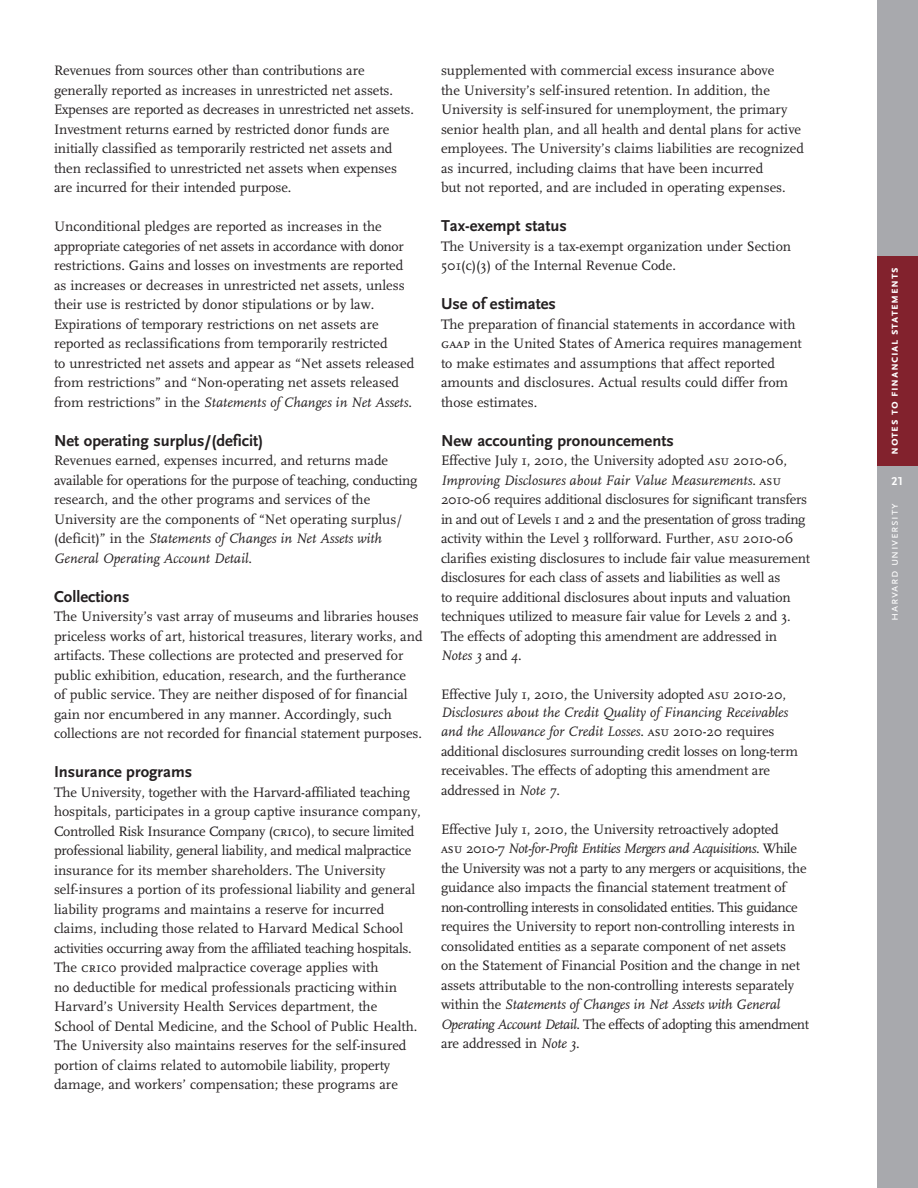
<style>
.page{position:relative;width:918px;height:1188px;background:#fff}
.page>*{position:absolute;margin:0;border:0;box-sizing:border-box;transform-origin:0 0}
.new_subhead3SM{font:700 16.5px "Scala Sans";color:#231f20}
.new_bodySM{font:14.25px/19.5px "Scala";color:#231f20}
.new_bodySM-2{font:italic 14.25px/17.1px "Scala";color:#231f20}
.t1{font:700 12px "Scala Sans Caps";letter-spacing:.05em;color:#fff}
.t2{font:12px "Scala Sans Caps";letter-spacing:.05em;color:#fff}
.t3{font:700 12px "Scala Sans Figures";color:#fff}
.s1{font-style:italic}
.s2{font-family:"Scala Caps"}
.s3{font-style:normal}
.s4{font-family:"Scala Caps";font-style:normal}
</style>
<div class="page">
<div style="left:878px;top:0;width:40px;height:1188px;background:#a8a9ad"></div>
<div style="left:878px;top:256px;width:40px;height:210px;background:#82222d"></div>
<p class="new_bodySM" style="left:54px;top:61px;width:361px">Revenues from sources other than contributions are generally reported as increases in unrestricted net assets.<br>Expenses are reported as decreases in unrestricted net assets.<br>Investment returns earned by restricted donor funds are initially classified as temporarily restricted net assets and then reclassified to unrestricted net assets when expenses are incurred for their intended purpose.</p>
<p class="new_bodySM" style="left:54px;top:217px;width:362px">Unconditional pledges are reported as increases in the appropriate categories of net assets in accordance with donor restrictions. Gains and losses on investments are reported as increases or decreases in unrestricted net assets, unless their use is restricted by donor stipulations or by law.<br>Expirations of temporary restrictions on net assets are reported as reclassifications from temporarily restricted<br>to unrestricted net assets and appear as “Net assets released from restrictions” and “Non-operating net assets released from restrictions” in the <span class="s1">Statements of Changes in Net Assets</span>.</p>
<p class="new_subhead3SM" style="left:54px;top:432px;width:211px">Net operating surplus/(deficit)</p>
<p class="new_bodySM" style="left:54px;top:451px;width:365px">Revenues earned, expenses incurred, and returns made available for operations for the purpose of teaching, conducting research, and the other programs and services of the University are the components of “Net operating surplus/ (deficit)” in the <span class="s1">Statements of Changes in Net Assets with General Operating Account Detail</span>.</p>
<p class="new_subhead3SM" style="left:54px;top:588px;width:77px">Collections</p>
<p class="new_bodySM" style="left:54px;top:607px;width:370px">The University’s vast array of museums and libraries houses priceless works of art, historical treasures, literary works, and artifacts. These collections are protected and preserved for public exhibition, education, research, and the furtherance<br>of public service. They are neither disposed of for financial gain nor encumbered in any manner. Accordingly, such collections are not recorded for financial statement purposes.</p>
<p class="new_subhead3SM" style="left:54px;top:763px;width:140px">Insurance programs</p>
<p class="new_bodySM" style="left:54px;top:783px;width:368px">The University, together with the Harvard-affiliated teaching hospitals, participates in a group captive insurance company, Controlled Risk Insurance Company (<span class="s2">crico</span>), to secure limited professional liability, general liability, and medical malpractice insurance for its member shareholders. The University self-insures a portion of its professional liability and general liability programs and maintains a reserve for incurred claims, including those related to Harvard Medical School activities occurring away from the affiliated teaching hospitals.<br>The <span class="s2">crico</span> provided malpractice coverage applies with<br>no deductible for medical professionals practicing within Harvard’s University Health Services department, the School of Dental Medicine, and the School of Public Health.<br>The University also maintains reserves for the self-insured portion of claims related to automobile liability, property damage, and workers’ compensation; these programs are</p>
<p class="new_bodySM" style="left:441px;top:61px;width:365px">supplemented with commercial excess insurance above<br>the University’s self-insured retention. In addition, the University is self-insured for unemployment, the primary senior health plan, and all health and dental plans for active employees. The University’s claims liabilities are recognized as incurred, including claims that have been incurred<br>but not reported, and are included in operating expenses.</p>
<p class="new_subhead3SM" style="left:441px;top:217px;width:127px">Tax-exempt status</p>
<p class="new_bodySM" style="left:441px;top:237px;width:352px">The University is a tax-exempt organization under Section<br>501(c)(3) of the Internal Revenue Code.</p>
<p class="new_subhead3SM" style="left:441px;top:295px;width:117px">Use of estimates</p>
<p class="new_bodySM" style="left:441px;top:315px;width:362px">The preparation of financial statements in accordance with <span class="s2">gaap</span> in the United States of America requires management to make estimates and assumptions that affect reported amounts and disclosures. Actual results could differ from those estimates.</p>
<p class="new_subhead3SM" style="left:441px;top:432px;width:234px">New accounting pronouncements</p>
<p class="new_bodySM" style="left:441px;top:451px;width:371px">Effective July 1, 2010, the University adopted <span class="s2">asu</span> 2010-06, <span class="s1">Improving Disclosures about Fair Value Measurements</span>. <span class="s2">asu </span>2010-06 requires additional disclosures for significant transfers in and out of Levels 1 and 2 and the presentation of gross trading activity within the Level 3 rollforward. Further, <span class="s2">asu</span> 2010-06 clarifies existing disclosures to include fair value measurement disclosures for each class of assets and liabilities as well as<br>to require additional disclosures about inputs and valuation techniques utilized to measure fair value for Levels 2 and 3.<br>The effects of adopting this amendment are addressed in <span class="s1">Notes 3</span> and <span class="s1">4</span>.</p>
<p class="new_bodySM-2" style="left:441px;top:687px;width:349px"><span class="s3">Effective July 1, 2010, the University adopted</span> <span class="s4">asu</span> <span class="s3">2010-20,<br></span>Disclosures about the Credit Quality of Financing Receivables</p>
<p class="new_bodySM" style="left:441px;top:722px;width:358px"><span class="s1">and the Allowance for Credit Losses</span>. <span class="s2">asu</span> 2010-20 requires additional disclosures surrounding credit losses on long-term receivables. The effects of adopting this amendment are addressed in <span class="s1">Note 7</span>.</p>
<p class="new_bodySM" style="left:441px;top:819px;width:370px">Effective July 1, 2010, the University retroactively adopted<br><span class="s2">asu</span> 2010-7 <span class="s1">Not-for-Profit Entities Mergers and Acquisitions</span>. While the University was not a party to any mergers or acquisitions, the guidance also impacts the financial statement treatment of non-controlling interests in consolidated entities. This guidance requires the University to report non-controlling interests in consolidated entities as a separate component of net assets<br>on the Statement of Financial Position and the change in net assets attributable to the non-controlling interests separately within the <span class="s1">Statements of Changes in Net Assets with General Operating Account Detail</span>. The effects of adopting this amendment are addressed in <span class="s1">Note 3</span>.</p>
<p class="t1" style="left:887px;top:455px;width:189px;rotate:-90deg">notes to financial statements</p>
<p class="t3" style="left:891px;top:476px;width:13px">21</p>
<p class="t2" style="left:888px;top:621px;width:119px;rotate:-90deg">harvard university</p>
</div>
